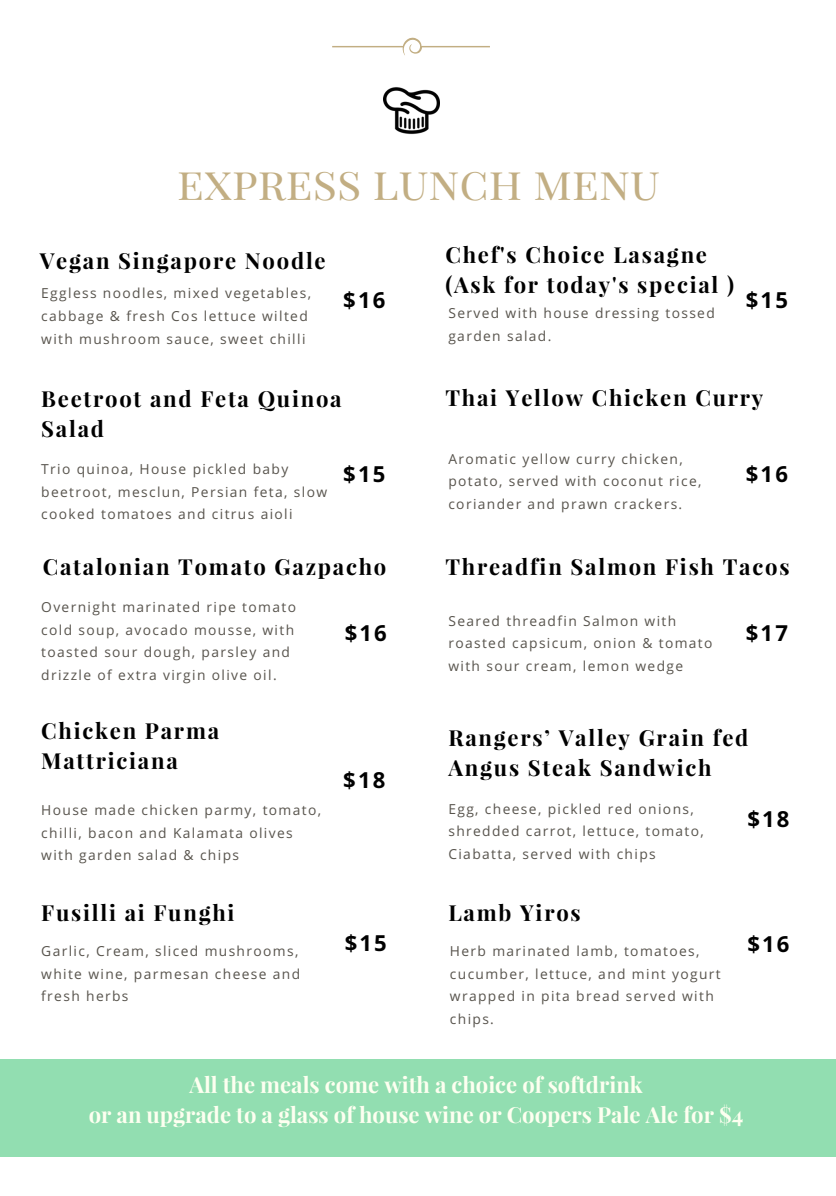
<style>
.page{position:relative;width:836px;height:1196px;background:#fff}
.page>*{position:absolute;margin:0;border:0;box-sizing:border-box;transform-origin:0 0}
.t1{font:45.4px "Playfair Display SC";color:#c2ae83}
.t2{font:700 22px/30px "Playfair Display";letter-spacing:.08em;color:#000}
.t3{font:700 22px/30px "Playfair Display";color:#fdfff0;text-align:center}
.t4{font:700 22px "Open Sans";letter-spacing:.1em;color:#000}
.t5{font:13.8px/22.6px "Open Sans";letter-spacing:.1em;color:#58544d}
</style>
<div class="page">
<svg style="left:332px;top:38px;width:157px;height:17px"></svg>
<img style="left:383px;top:87px;width:56px;height:48px">
<div style="left:0;top:1058px;width:835px;height:98px;background:#92deb1"></div>
<h1 class="t1" style="left:177px;top:150px;width:484px">EXPRESS LUNCH MENU</h1>
<h2 class="t2" style="left:40px;top:245px;width:287px">Vegan Singapore Noodle</h2>
<p class="t5" style="left:41px;top:282px;width:271px">Eggless noodles, mixed vegetables, cabbage &amp; fresh Cos lettuce wilted with mushroom sauce, sweet chilli</p>
<h2 class="t4" style="left:343px;top:284px;width:44px">$16</h2>
<h2 class="t2" style="left:445px;top:239px;width:290px">Chef's Choice Lasagne (Ask for today's special )</h2>
<p class="t5" style="left:448px;top:301px;width:268px">Served with house dressing tossed garden salad.</p>
<h2 class="t4" style="left:745px;top:284px;width:44px">$15</h2>
<h2 class="t2" style="left:41px;top:383px;width:302px">Beetroot and Feta Quinoa<br>Salad</h2>
<p class="t5" style="left:41px;top:457px;width:287px">Trio quinoa, House pickled baby beetroot, mesclun, Persian feta, slow cooked tomatoes and citrus aioli</p>
<h2 class="t4" style="left:343px;top:458px;width:44px">$15</h2>
<h2 class="t2" style="left:43px;top:551px;width:345px">Catalonian Tomato Gazpacho</h2>
<p class="t5" style="left:41px;top:595px;width:256px">Overnight marinated ripe tomato cold soup, avocado mousse, with toasted sour dough, parsley and drizzle of extra virgin olive oil.</p>
<h2 class="t4" style="left:344px;top:617px;width:44px">$16</h2>
<h2 class="t2" style="left:41px;top:714px;width:179px">Chicken Parma<br>Mattriciana</h2>
<p class="t5" style="left:41px;top:798px;width:281px">House made chicken parmy, tomato, chilli, bacon and Kalamata olives with garden salad &amp; chips</p>
<h2 class="t2" style="left:41px;top:896px;width:195px">Fusilli ai Funghi</h2>
<p class="t5" style="left:41px;top:939px;width:260px">Garlic, Cream, sliced mushrooms, white wine, parmesan cheese and fresh herbs</p>
<h2 class="t4" style="left:343px;top:764px;width:44px">$18</h2>
<h2 class="t4" style="left:344px;top:926px;width:44px">$15</h2>
<h2 class="t2" style="left:445px;top:381px;width:319px">Thai Yellow Chicken Curry</h2>
<p class="t5" style="left:448px;top:447px;width:254px">Aromatic yellow curry chicken, potato, served with coconut rice, coriander and prawn crackers.</p>
<h2 class="t4" style="left:745px;top:458px;width:44px">$16</h2>
<h2 class="t2" style="left:445px;top:551px;width:345px">Threadfin Salmon Fish Tacos</h2>
<p class="t5" style="left:448px;top:609px;width:265px">Seared threadfin Salmon with roasted capsicum, onion &amp; tomato with sour cream, lemon wedge</p>
<h2 class="t4" style="left:745px;top:617px;width:44px">$17</h2>
<h2 class="t2" style="left:448px;top:722px;width:301px">Rangers’ Valley Grain fed<br>Angus Steak Sandwich</h2>
<p class="t5" style="left:448px;top:796px;width:257px">Egg, cheese, pickled red onions, shredded carrot, lettuce, tomato,<br>Ciabatta, served with chips</p>
<h2 class="t4" style="left:747px;top:803px;width:44px">$18</h2>
<h2 class="t2" style="left:448px;top:896px;width:134px">Lamb Yiros</h2>
<p class="t5" style="left:449px;top:939px;width:272px">Herb marinated lamb, tomatoes, cucumber, lettuce, and mint yogurt wrapped in pita bread served with chips.</p>
<h2 class="t4" style="left:747px;top:928px;width:44px">$16</h2>
<h2 class="t3" style="left:89px;top:1069px;width:656px">All the meals come with a choice of softdrink<br>or an upgrade to a glass of house wine or Coopers Pale Ale for $4</h2>
</div>
